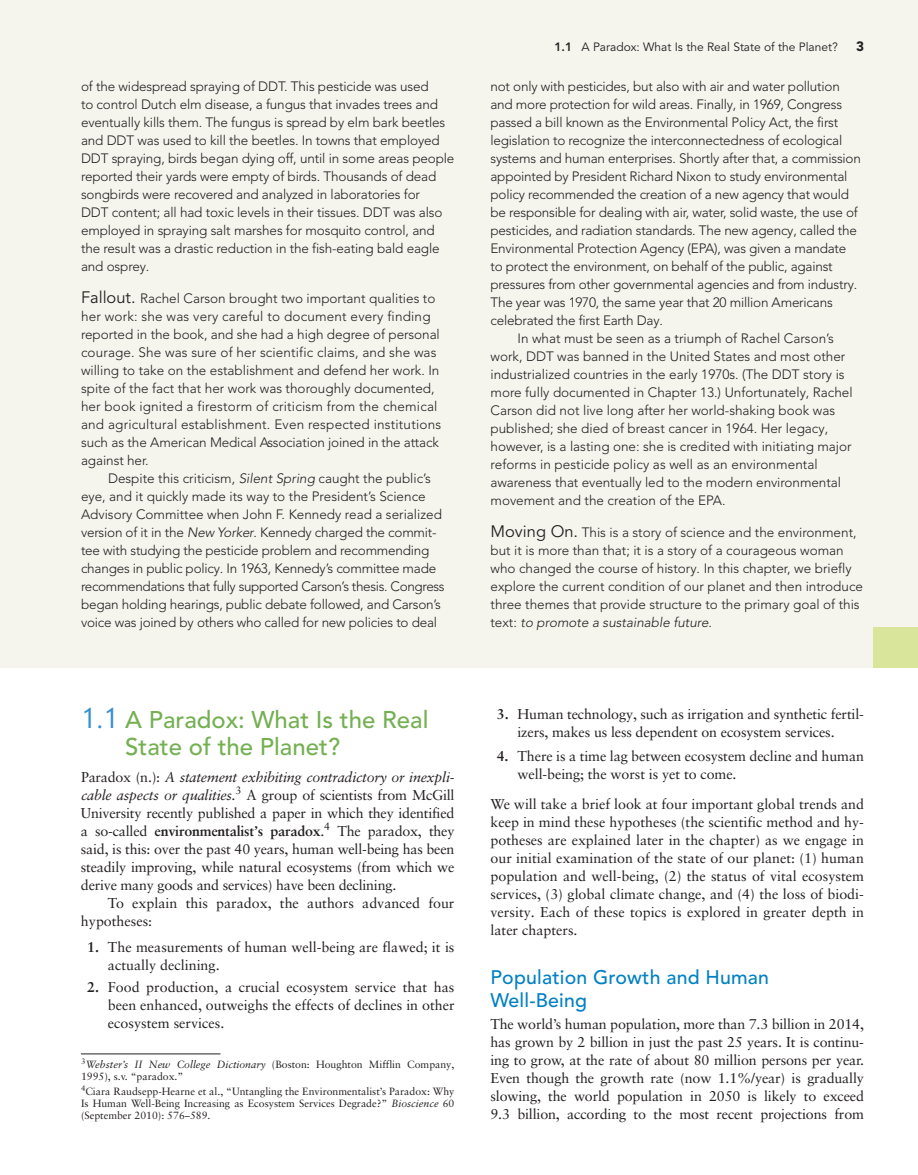
<style>
.page{position:relative;width:918px;height:1175px;background:#fff}
.page>*{position:absolute;margin:0;border:0;box-sizing:border-box;transform-origin:0 0}
.t1{font:500 24px/27px "Avenir LT Pro";color:#74b052}
.t2{font:500 19.5px/22.5px "Avenir LT Pro";letter-spacing:.01em;color:#0080c5}
.t3{font:14.25px/18px "Sabon LT Pro";letter-spacing:-.01em;color:#231f20}
.t4{font:italic 14.25px "Sabon LT Pro";letter-spacing:-.015em;color:#231f20}
.t5{font:300 13.5px/18px "Avenir LT Pro";letter-spacing:-.01em;color:#231f20}
.t6{font:300 13.5px "Avenir LT Pro";letter-spacing:.015em;color:#231f20}
.t7{font:300 13.5px "Avenir LT Pro";letter-spacing:.01em;color:#231f20}
.t8{font:900 13.5px "Avenir LT Pro";color:#231f20}
.t9{font:12px "Avenir LT Pro";color:#231f20}
.t10{font:10.5px/12px "Sabon LT Pro";color:#231f20;text-align:justify}
.s1{font-weight:400;font-size:16.5px}
.s2{font-style:italic}
.s3{font-family:"Neuzeit SLT Std";font-weight:400;font-size:27px;color:#3790ce}
.s4{font-style:normal}
.s5{font-weight:700}
.s6{font-weight:800}
</style>
<div class="page">
<div style="left:0;top:0;width:918px;height:668px;background:#f5f5ee"></div>
<div style="left:873px;top:627px;width:45px;height:41px;background:#d8e59a"></div>
<hr style="left:81px;top:1053px;width:139px;height:1px;background:#231f20">
<p class="t5" style="left:81px;top:78px;width:375px">of the widespread spraying of DDT. This pesticide was used<br>to control Dutch elm disease, a fungus that invades trees and eventually kills them. The fungus is spread by elm bark beetles and DDT was used to kill the beetles. In towns that employed DDT spraying, birds began dying off, until in some areas people reported their yards were empty of birds. Thousands of dead songbirds were recovered and analyzed in laboratories for<br>DDT content; all had toxic levels in their tissues. DDT was also employed in spraying salt marshes for mosquito control, and the result was a drastic reduction in the fish-eating bald eagle and osprey.</p>
<p class="t5" style="left:81px;top:289px;width:356px"><span class="s1">Fallout.</span> Rachel Carson brought two important qualities to</p>
<p class="t6" style="left:81px;top:308px;width:351px">her work: she was very careful to document every finding</p>
<p class="t5" style="left:81px;top:325px;width:360px">reported in the book, and she had a high degree of personal</p>
<p class="t7" style="left:81px;top:344px;width:357px">courage. She was sure of her scientific claims, and she was</p>
<p class="t5" style="left:81px;top:361px;width:360px">willing to take on the establishment and defend her work. In</p>
<p class="t5" style="left:81px;top:379px;width:355px">spite of the fact that her work was thoroughly documented,</p>
<p class="t6" style="left:81px;top:398px;width:358px">her book ignited a firestorm of criticism from the chemical</p>
<p class="t6" style="left:81px;top:416px;width:362px">and agricultural estab lishment. Even respected institutions</p>
<p class="t5" style="left:81px;top:433px;width:359px">such as the american medical association joined in the attack</p>
<p class="t5" style="left:81px;top:451px;width:69px">against her.</p>
<p class="t5" style="left:108px;top:469px;width:325px">Despite this criticism, <span class="s2">Silent Spring</span> caught the public’s</p>
<p class="t5" style="left:81px;top:487px;width:346px">eye, and it quickly made its way to the President’s Science</p>
<p class="t5" style="left:81px;top:505px;width:362px">advisory Committee when John F. kennedy read a serialized</p>
<p class="t5" style="left:81px;top:523px;width:357px">version of it in the <span class="s2">New Yorker</span>. kennedy charged the commit-</p>
<p class="t5" style="left:81px;top:541px;width:350px">tee with studying the pesticide problem and recommending</p>
<p class="t5" style="left:81px;top:559px;width:357px">changes in public policy. In 1963, kennedy’s committee made</p>
<p class="t5" style="left:81px;top:577px;width:365px">recommendations that fully supported Carson’s thesis. Congress</p>
<p class="t5" style="left:81px;top:595px;width:362px">began holding hearings, public debate followed, and Carson’s</p>
<p class="t5" style="left:81px;top:613px;width:358px">voice was joined by others who called for new policies to deal</p>
<p class="t1" style="left:125px;top:706px;width:305px;text-indent:-44px"><span class="s3">1.1</span> A Paradox: What Is the Real<br>State of the Planet?</p>
<p class="t4" style="left:81px;top:768px;width:375px"><span class="s4">Paradox (n.):</span> A statement exhibiting contradictory or inexpli-</p>
<p class="t3" style="left:81px;top:785px;width:375px"><span class="s2">cable aspects or qualities.</span><sup>3</sup> A group of scientists from McGill</p>
<p class="t3" style="left:81px;top:803px;width:375px">University recently published a paper in which they identified</p>
<p class="t3" style="left:81px;top:821px;width:375px">a so-called <span class="s5">environmentalist’s paradox</span>.<sup>4</sup> The paradox, they</p>
<p class="t3" style="left:81px;top:839px;width:375px">said, is this: over the past 40 years, human well-being has been</p>
<p class="t3" style="left:81px;top:857px;width:375px">steadily improving, while natural ecosystems (from which we</p>
<p class="t3" style="left:81px;top:875px;width:317px">derive many goods and services) have been declining.</p>
<p class="t3" style="left:108px;top:893px;width:348px">To explain this paradox, the authors advanced four</p>
<p class="t3" style="left:81px;top:911px;width:73px">hypotheses:</p>
<p class="t3" style="left:108px;top:937px;width:348px;text-indent:-21px"><span class="s5">1.</span> The measurements of human well-being are flawed; it is actually declining.</p>
<p class="t3" style="left:108px;top:977px;width:348px;text-align:justify;text-indent:-21px"><span class="s5">2.</span> Food production, a crucial ecosystem service that has been enhanced, outweighs the effects of declines in other ecosystem services.</p>
<p class="t10" style="left:81px;top:1058px;width:375px"><sup>3</sup><span class="s2">Webster’s II New College Dictionary</span> (Boston: Houghton Mifflin Company,<br>1995), s.v. “paradox.”</p>
<p class="t10" style="left:81px;top:1085px;width:375px"><sup>4</sup>Ciara Raudsepp-Hearne et al., “Untangling the Environmentalist’s Paradox: Why Is Human Well-Being Increasing as Ecosystem Services Degrade?” <span class="s2">Bioscience</span> 60 (September 2010): 576–589.</p>
<p class="t9" style="left:554px;top:39px;width:285px"><span class="s6">1.1</span> A Paradox: What Is the Real State of the Planet?</p>
<p class="t8" style="left:856px;top:38px;width:9px">3</p>
<p class="t5" style="left:490px;top:78px;width:351px">not only with pesticides, but also with air and water pollution</p>
<p class="t5" style="left:490px;top:96px;width:353px">and more protection for wild areas. Finally, in 1969, Congress</p>
<p class="t5" style="left:490px;top:114px;width:349px">passed a bill known as the Environmental Policy act, the first</p>
<p class="t5" style="left:490px;top:132px;width:353px">legislation to recognize the interconnectedness of ecological</p>
<p class="t5" style="left:490px;top:150px;width:372px">systems and human enterprises. Shortly after that, a commission</p>
<p class="t5" style="left:490px;top:168px;width:358px">appointed by President Richard Nixon to study environmental</p>
<p class="t5" style="left:490px;top:186px;width:360px">policy rec ommended the creation of a new agency that would</p>
<p class="t5" style="left:490px;top:204px;width:369px">be re sponsible for dealing with air, water, solid waste, the use of</p>
<p class="t5" style="left:490px;top:222px;width:368px">pesticides, and radiation standards. The new agency, called the</p>
<p class="t5" style="left:490px;top:240px;width:357px">Environmental Protection agency (EPa), was given a mandate</p>
<p class="t5" style="left:490px;top:258px;width:344px">to protect the environment, on behalf of the public, against</p>
<p class="t5" style="left:490px;top:276px;width:368px">pressures from other governmental agencies and from industry.</p>
<p class="t5" style="left:490px;top:294px;width:344px">The year was 1970, the same year that 20 million americans</p>
<p class="t5" style="left:490px;top:312px;width:174px">celebrated the first Earth Day.</p>
<p class="t5" style="left:518px;top:330px;width:318px">In what must be seen as a triumph of Rachel Carson’s</p>
<p class="t5" style="left:490px;top:348px;width:356px">work, DDT was banned in the United States and most other</p>
<p class="t5" style="left:490px;top:366px;width:356px">industrialized countries in the early 1970s. (The DDT story is</p>
<p class="t5" style="left:490px;top:383px;width:364px">more fully documented in Chapter 13.) Unfortunately, Rachel</p>
<p class="t5" style="left:490px;top:401px;width:346px">Carson did not live long after her world-shaking book was</p>
<p class="t5" style="left:490px;top:419px;width:339px">published; she died of breast cancer in 1964. Her legacy,</p>
<p class="t5" style="left:490px;top:437px;width:363px">however, is a lasting one: she is credited with initiating major</p>
<p class="t5" style="left:490px;top:455px;width:329px">reforms in pesticide policy as well as an environmental</p>
<p class="t5" style="left:490px;top:473px;width:352px">aware ness that eventually led to the modern environmental</p>
<p class="t5" style="left:490px;top:491px;width:237px">movement and the creation of the EPa.</p>
<p class="t5" style="left:490px;top:523px;width:374px"><span class="s1">Moving On.</span> This is a story of science and the environment, but it is more than that; it is a story of a courageous woman who changed the course of history. In this chapter, we briefly explore the current condition of our planet and then introduce three themes that provide structure to the primary goal of this text: <span class="s2">to promote a sustainable future</span>.</p>
<p class="t3" style="left:518px;top:704px;width:348px;text-indent:-21px"><span class="s5">3.</span> Human technology, such as irrigation and synthetic fertil&shy;izers, makes us less dependent on ecosystem services.</p>
<p class="t3" style="left:518px;top:746px;width:348px;text-indent:-21px"><span class="s5">4.</span> There is a time lag between ecosystem decline and human well-being; the worst is yet to come.</p>
<p class="t3" style="left:491px;top:794px;width:375px;text-align:justify">We will take a brief look at four important global trends and keep in mind these hypotheses (the scientific method and hy&shy;potheses are explained later in the chapter) as we engage in our initial examination of the state of our planet: (1) human population and well-being, (2) the status of vital ecosystem services, (3) global climate change, and (4) the loss of biodi&shy;versity. Each of these topics is explored in greater depth in later chapters.</p>
<p class="t2" style="left:490px;top:966px;width:280px">Population Growth and Human<br>Well-Being</p>
<p class="t3" style="left:490px;top:1015px;width:375px;text-align:justify">The world’s human population, more than 7.3 billion in 2014, has grown by 2 billion in just the past 25 years. It is continu&shy;ing to grow, at the rate of about 80 million persons per year.<br>Even though the growth rate (now 1.1%/year) is gradually slowing, the world population in 2050 is likely to exceed 9.3 billion, according to the most recent projections from</p>
</div>
